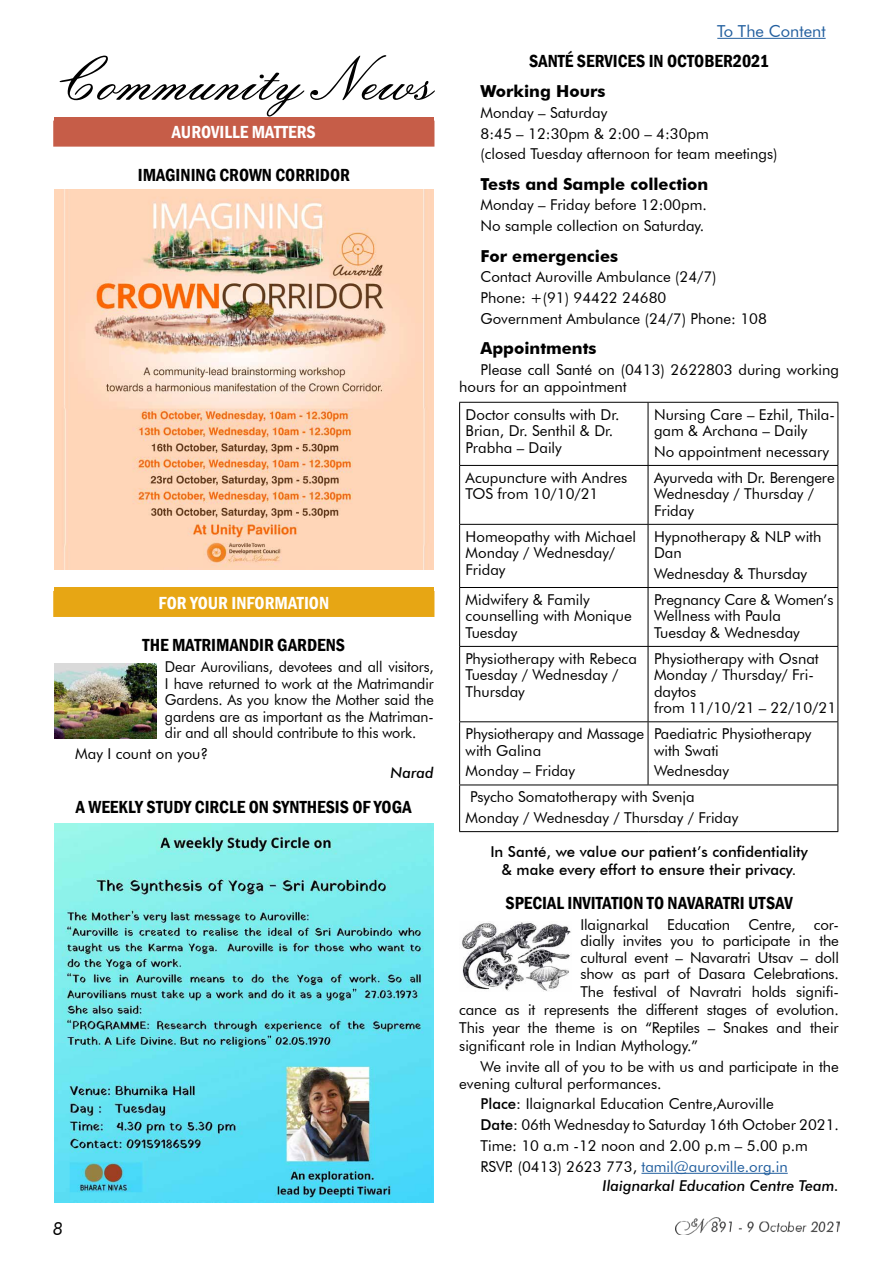
<style>
.page{position:relative;width:893px;height:1263px;background:#fff}
.page>*{position:absolute;margin:0;border:0;box-sizing:border-box;transform-origin:0 0}
.t1{font:60px "Embassy BT";color:#000}
.t2{font:600 condensed 18px "Franklin Gothic";color:#000}
.t3{font:600 condensed 18px "Franklin Gothic";color:#fff}
.t4{font:italic 18px "Futura BT";color:#000}
.t5{font:700 16.5px "Futura BT";color:#000}
.t6{font:16.5px "Futura BT";color:#215e9e}
.t7{font:15px/16.5px "Futura BT";color:#000}
.t8{font:15px/16.5px "Futura BT";color:#000;text-align:justify;scale:.96 1}
.t9{font:500 15px/18px "Futura BT";color:#000;text-align:center}
.t10{font:italic 500 15px "Futura BT";color:#000}
.s1{font-weight:500}
.s2{color:#215e9e}
</style>
<div class="page">
<img style="left:676px;top:1217px;width:163px;height:17px">
<hr style="left:717px;top:38px;width:109px;height:1px;background:#215e9e">
<div style="left:54px;top:117px;width:380px;height:29px;background:#c65d48"></div>
<div style="left:53px;top:121px;width:381px;height:26px;border:2px solid #c65d48"></div>
<div style="left:54px;top:587px;width:380px;height:29px;background:#e7a614"></div>
<div style="left:53px;top:591px;width:381px;height:26px;border:2px solid #e7a614"></div>
<img style="left:54px;top:189px;width:380px;height:380px">
<img style="left:54px;top:663px;width:102px;height:76px">
<img style="left:54px;top:823px;width:380px;height:380px">
<hr style="left:641px;top:1173px;width:147px;height:1px;background:#215e9e">
<hr style="left:648px;top:403px;width:1px;height:62px;background:#000">
<hr style="left:459px;top:465px;width:189px;height:1px;background:#000">
<hr style="left:648px;top:465px;width:190px;height:1px;background:#000">
<hr style="left:648px;top:466px;width:1px;height:58px;background:#000">
<hr style="left:459px;top:524px;width:189px;height:1px;background:#000">
<hr style="left:648px;top:524px;width:190px;height:1px;background:#000">
<hr style="left:648px;top:525px;width:1px;height:62px;background:#000">
<hr style="left:459px;top:587px;width:189px;height:1px;background:#000">
<hr style="left:648px;top:587px;width:190px;height:1px;background:#000">
<hr style="left:648px;top:588px;width:1px;height:58px;background:#000">
<hr style="left:459px;top:646px;width:189px;height:1px;background:#000">
<hr style="left:648px;top:646px;width:190px;height:1px;background:#000">
<hr style="left:648px;top:647px;width:1px;height:74px;background:#000">
<hr style="left:459px;top:721px;width:189px;height:1px;background:#000">
<hr style="left:648px;top:721px;width:190px;height:1px;background:#000">
<hr style="left:648px;top:722px;width:1px;height:62px;background:#000">
<hr style="left:459px;top:402px;width:189px;height:1px;background:#000">
<hr style="left:459px;top:403px;width:1px;height:62px;background:#000">
<hr style="left:648px;top:402px;width:190px;height:1px;background:#000">
<hr style="left:837px;top:403px;width:1px;height:62px;background:#000">
<hr style="left:459px;top:466px;width:1px;height:58px;background:#000">
<hr style="left:837px;top:466px;width:1px;height:58px;background:#000">
<hr style="left:459px;top:525px;width:1px;height:62px;background:#000">
<hr style="left:837px;top:525px;width:1px;height:62px;background:#000">
<hr style="left:459px;top:588px;width:1px;height:58px;background:#000">
<hr style="left:837px;top:588px;width:1px;height:58px;background:#000">
<hr style="left:459px;top:647px;width:1px;height:74px;background:#000">
<hr style="left:837px;top:647px;width:1px;height:74px;background:#000">
<hr style="left:459px;top:722px;width:1px;height:62px;background:#000">
<hr style="left:837px;top:722px;width:1px;height:62px;background:#000">
<hr style="left:459px;top:784px;width:189px;height:1px;background:#000">
<hr style="left:459px;top:785px;width:1px;height:46px;background:#000">
<hr style="left:648px;top:784px;width:190px;height:1px;background:#000">
<hr style="left:837px;top:785px;width:1px;height:46px;background:#000">
<hr style="left:459px;top:831px;width:189px;height:1px;background:#000">
<hr style="left:648px;top:831px;width:190px;height:1px;background:#000">
<img style="left:462px;top:922px;width:109px;height:70px">
<h1 class="t1" style="left:56px;top:42px;width:378px">Community News</h1>
<p class="t3" style="left:172px;top:120px;width:145px">AUROVILLE MATTERS</p>
<p class="t2" style="left:138px;top:163px;width:214px">IMAGINING CROWN CORRIDOR</p>
<p class="t3" style="left:159px;top:590px;width:172px">FOR YOUR INFORMATION</p>
<p class="t2" style="left:143px;top:633px;width:204px">THE MATRIMANDIR GARDENS</p>
<p class="t8" style="left:165px;top:658px;width:282px">Dear Aurovilians, devotees and all visitors, I have returned to work at the Matrimandir Gardens. As you know the Mother said the gardens are as important as the Matriman&shy;dir and all should contribute to this work.</p>
<p class="t7" style="left:75px;top:745px;width:135px">May I count on you?</p>
<p class="t10" style="left:391px;top:764px;width:45px">Narad</p>
<p class="t2" style="left:76px;top:794px;width:337px">A WEEKLY STUDY CIRCLE ON SYNTHESIS OF YOGA</p>
<p class="t4" style="left:53px;top:1217px;width:12px">8</p>
<p class="t6" style="left:717px;top:21px;width:110px">To The Content</p>
<p class="t2" style="left:529px;top:49px;width:241px">SANTÉ SERVICES IN OCTOBER2021</p>
<p class="t5" style="left:480px;top:81px;width:126px">Working Hours</p>
<p class="t7" style="left:480px;top:102px;width:299px;line-height:20.7px">Monday – Saturday<br>8:45 – 12:30pm &amp; 2:00 – 4:30pm<br>(closed Tuesday afternoon for team meetings)</p>
<p class="t5" style="left:480px;top:174px;width:229px">Tests and Sample collection</p>
<p class="t7" style="left:480px;top:195px;width:228px;line-height:20.7px">Monday – Friday before 12:00pm.<br>No sample collection on Saturday.</p>
<p class="t5" style="left:480px;top:246px;width:139px">For emergencies</p>
<p class="t7" style="left:480px;top:267px;width:288px;line-height:20.7px">Contact Auroville Ambulance (24/7)<br>Phone: +(91) 94422 24680<br>Government Ambulance (24/7) Phone: 108</p>
<p class="t5" style="left:480px;top:338px;width:118px">Appointments</p>
<p class="t7" style="left:459px;top:361px;width:381px;text-indent:21px">Please call Santé on (0413) 2622803 during working hours for an appointment</p>
<p class="t7" style="left:466px;top:406px;width:155px">Doctor consults with Dr.<br>Brian, Dr. Senthil &amp; Dr.<br>Prabha – Daily</p>
<p class="t7" style="left:654px;top:406px;width:182px">Nursing Care – Ezhil, Thila&shy;gam &amp; Archana – Daily</p>
<p class="t7" style="left:654px;top:443px;width:176px">No appointment necessary</p>
<p class="t7" style="left:466px;top:469px;width:163px">Acupuncture with Andres<br>TOS from 10/10/21</p>
<p class="t7" style="left:654px;top:469px;width:182px">Ayurveda with Dr. Berengere<br>Wednesday / Thursday /<br>Friday</p>
<p class="t7" style="left:466px;top:528px;width:172px">Homeopathy with Michael<br>Monday / Wednesday/<br>Friday</p>
<p class="t7" style="left:654px;top:528px;width:169px">Hypnotherapy &amp; NLP with<br>Dan</p>
<p class="t7" style="left:654px;top:565px;width:155px">Wednesday &amp; Thursday</p>
<p class="t7" style="left:466px;top:591px;width:168px">Midwifery &amp; Family counselling with Monique<br>Tuesday</p>
<p class="t7" style="left:654px;top:591px;width:181px">Pregnancy Care &amp; Women’s<br>Wellness with Paula<br>Tuesday &amp; Wednesday</p>
<p class="t7" style="left:466px;top:650px;width:173px">Physiotherapy with Rebeca<br>Tuesday / Wednesday /<br>Thursday</p>
<p class="t7" style="left:654px;top:650px;width:184px">Physiotherapy with Osnat<br>Monday / Thursday/ Fri&shy;daytos<br>from 11/10/21 – 22/10/21</p>
<p class="t7" style="left:466px;top:725px;width:180px">Physiotherapy and Massage with Galina</p>
<p class="t7" style="left:466px;top:763px;width:111px">Monday – Friday</p>
<p class="t7" style="left:654px;top:725px;width:159px">Paediatric Physiotherapy with Swati</p>
<p class="t7" style="left:470px;top:758px;width:261px;line-height:26px;text-indent:184px">Wednesday<br>Psycho Somatotherapy with Svenja</p>
<p class="t7" style="left:466px;top:809px;width:274px">Monday / Wednesday / Thursday / Friday</p>
<p class="t9" style="left:490px;top:842px;width:319px">In Santé, we value our patient’s confidentiality &amp; make every effort to ensure their privacy.</p>
<p class="t2" style="left:505px;top:891px;width:289px">SPECIAL INVITATION TO NAVARATRI UTSAV</p>
<p class="t7" style="left:580px;top:916px;width:260px;text-align:justify">Ilaignarkal Education Centre, cor&shy;dially invites you to participate in the cultural event – Navaratri Utsav – doll show as part of Dasara Celebrations.</p>
<p class="t7" style="left:459px;top:983px;width:381px;line-height:18px;text-align:justify;text-indent:121px">The festival of Navratri holds signifi&shy;cance as it represents the different stages of evolution.<br>This year the theme is on “Reptiles – Snakes and their significant role in Indian Mythology.”</p>
<p class="t7" style="left:459px;top:1058px;width:381px;text-indent:21px">We invite all of you to be with us and participate in the evening cultural performances.</p>
<p class="t7" style="left:480px;top:1093px;width:360px;line-height:20.7px"><span class="s1">Place:</span> Ilaignarkal Education Centre,Auroville<br><span class="s1">Date:</span> 06th Wednesday to Saturday 16th October 2021.<br>Time: 10 a.m -12 noon and 2.00 p.m – 5.00 p.m RSVP. (0413) 2623 773, <span class="s2">tamil@auroville.org.in</span></p>
<p class="t10" style="left:603px;top:1176px;width:238px">Ilaignarkal Education Centre Team.</p>
</div>
